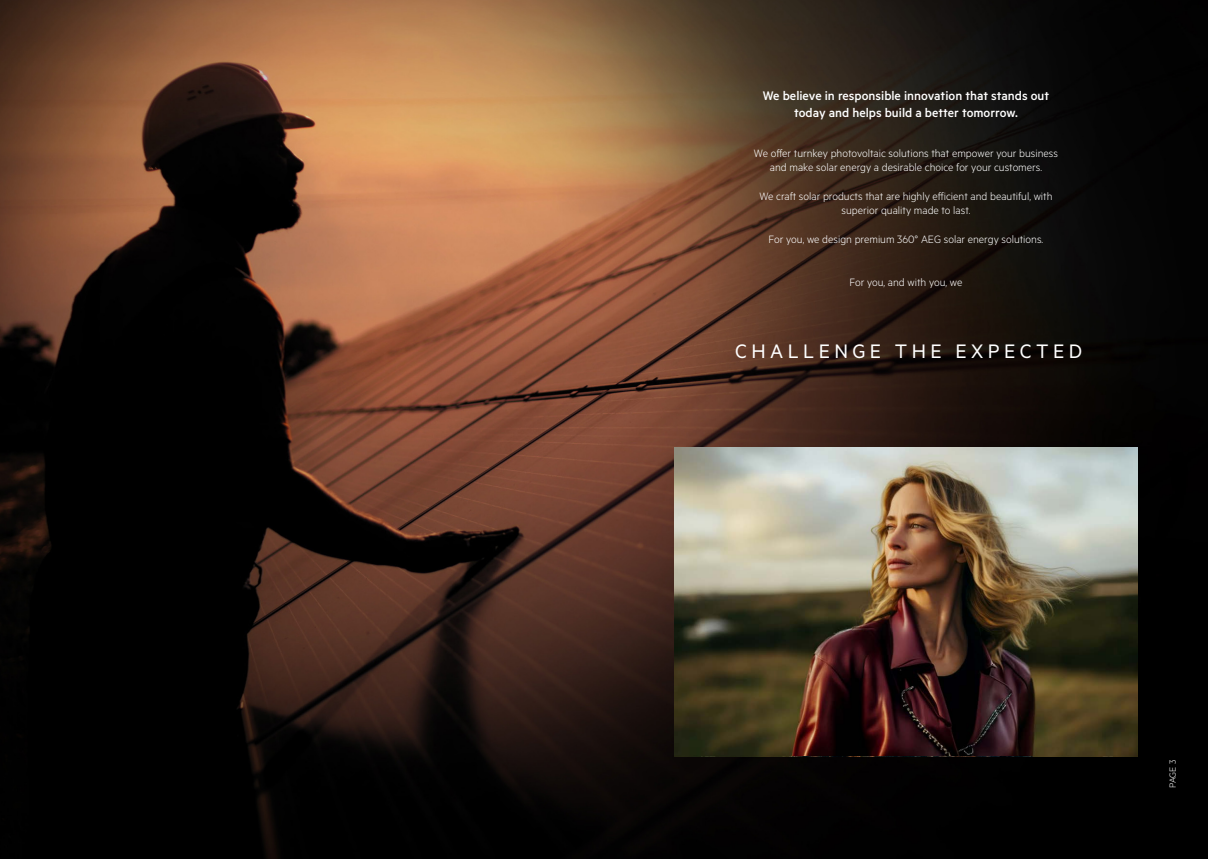
<style>
.page{position:relative;width:1208px;height:859px;background:#fff}
.page>*{position:absolute;margin:0;border:0;box-sizing:border-box;transform-origin:0 0}
.t1{font:22px "Metric";letter-spacing:.2em;color:#fff}
.t2{font:500 14px/16.8px "Metric";color:#fff;text-align:center}
.t3{font:300 12px/14.4px "Metric";color:#fff;text-align:center}
.Footer_2__White{font:300 10px "Metric";color:#fff}
</style>
<div class="page">
<img style="left:0;top:0;width:1208px;height:859px">
<p class="t2" style="left:763px;top:87px;width:288px">We believe in responsible innovation that stands out today and helps build a better tomorrow.</p>
<p class="t3" style="left:754px;top:145px;width:305px">We offer turnkey photovoltaic solutions that empower your business and make solar energy a desirable choice for your customers.</p>
<p class="t3" style="left:759px;top:188px;width:295px">We craft solar products that are highly efficient and beautiful, with superior quality made to last.</p>
<p class="t3" style="left:768px;top:232px;width:276px">For you, we design premium 360° AEG solar energy solutions.</p>
<p class="t3" style="left:849px;top:275px;width:114px">For you, and with you, we</p>
<p class="t1" style="left:735px;top:338px;width:348px">CHALLENGE THE EXPECTED</p>
<p class="Footer_2__White" style="left:1167px;top:788px;width:30px;rotate:-90deg">PAGE 3</p>
</div>
